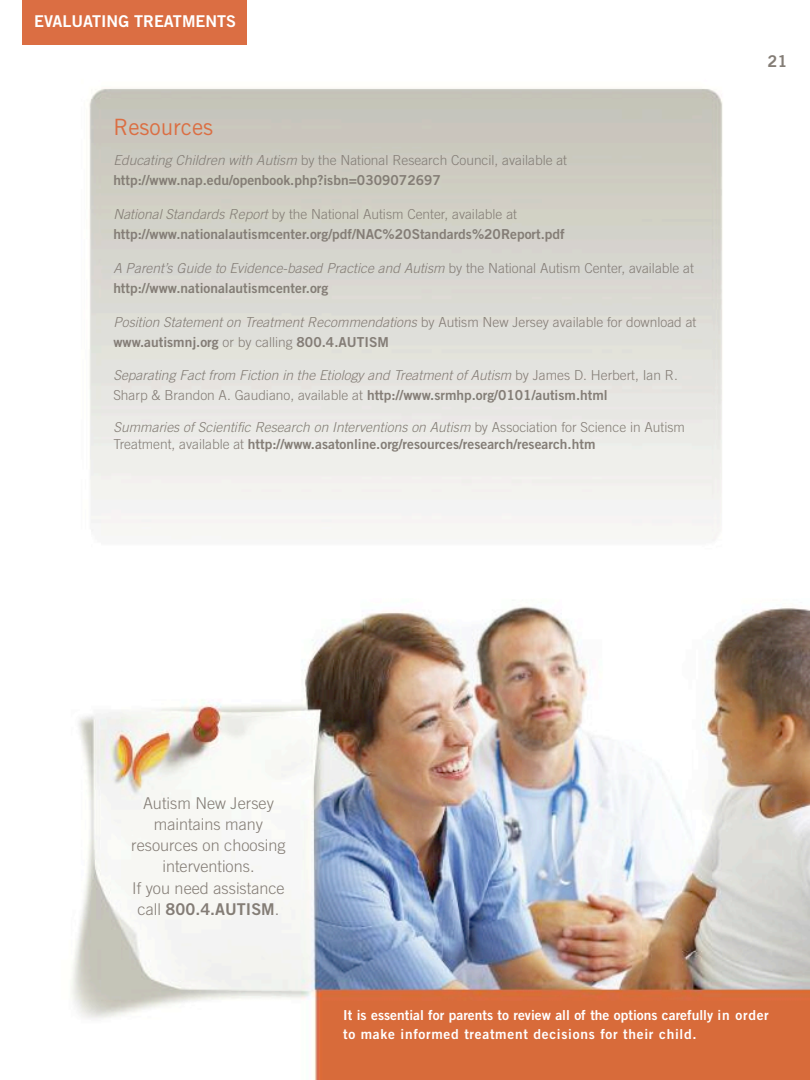
<style>
.page{position:relative;width:810px;height:1080px;background:#fff}
.page>*{position:absolute;margin:0;border:0;box-sizing:border-box;transform-origin:0 0}
.t1{font:22.5px "Trade Gothic";color:#db6e43}
.t2{font:300 16.25px/21.2px "Trade Gothic LT Std";color:#847d76;text-align:center}
.t3{font:16.25px "Trade Gothic LT Std Bd 2";color:#fff}
.t4{font:16.25px "Trade Gothic LT Std Bd 2";color:#847d76}
.t5{font:13.75px "Trade Gothic LT Std Bd 2";color:#847d76}
.t6{font:italic 300 13.75px "Trade Gothic";letter-spacing:.005em;color:#847d76}
.t7{font:300 13.75px "Trade Gothic";color:#847d76}
.t8{font:13.75px/18.8px "Trade Gothic LT Std Bd 2";color:#fff}
.s1{font-style:italic}
.s2{font-style:normal}
.s3{font-family:"Trade Gothic";font-weight:300}
.s4{font-family:"Trade Gothic LT Std";font-weight:300}
</style>
<div class="page">
<img style="left:71px;top:88px;width:739px;height:992px">
<div style="left:22px;top:0;width:226px;height:45px;background:#db6e43"></div>
<p class="t3" style="left:34px;top:11px;width:204px">EVALUATING TREATMENTS</p>
<h1 class="t1" style="left:113px;top:114px;width:101px">Resources</h1>
<p class="t7" style="left:113px;top:152px;width:455px"><span class="s1">Educating Children with Autism</span> by the National Research Council, available at</p>
<p class="t5" style="left:113px;top:172px;width:329px">http://www.nap.edu/openbook.php?isbn=0309072697</p>
<p class="t7" style="left:113px;top:206px;width:405px"><span class="s1">National Standards Report</span> by the National Autism Center, available at</p>
<p class="t5" style="left:113px;top:226px;width:453px">http://www.nationalautismcenter.org/pdf/NAC%20Standards%20Report.pdf</p>
<p class="t6" style="left:113px;top:260px;width:582px">A Parent’s Guide to Evidence-based Practice and Autism <span class="s2">by the National Autism Center, available at</span></p>
<p class="t5" style="left:113px;top:279px;width:217px">http://www.nationalautismcenter.org</p>
<p class="t6" style="left:113px;top:314px;width:585px">Position Statement on Treatment Recommendations <span class="s2">by Autism New Jersey available for download at</span></p>
<p class="t5" style="left:113px;top:333px;width:277px">www.autismnj.org <span class="s3">or by calling</span> 800.4.AUTISM</p>
<p class="t6" style="left:113px;top:367px;width:566px">Separating Fact from Fiction in the Etiology and Treatment of Autism <span class="s2">by James D. Herbert, Ian R.</span></p>
<p class="t5" style="left:113px;top:387px;width:496px"><span class="s3">Sharp &amp; Brandon A. Gaudiano, available at</span> http://www.srmhp.org/0101/autism.html</p>
<p class="t6" style="left:113px;top:419px;width:573px">Summaries of Scientific Research on Interventions on Autism <span class="s2">by Association for Science in Autism</span></p>
<p class="t5" style="left:113px;top:436px;width:484px"><span class="s3">Treatment, available at</span> http://www.asatonline.org/resources/research/research.htm</p>
<p class="t4" style="left:768px;top:51px;width:21px">21</p>
<p class="t2" style="left:131px;top:792px;width:156px">Autism New Jersey maintains many resources on choosing interventions.<br>If you need assistance</p>
<p class="t4" style="left:138px;top:899px;width:143px"><span class="s4">call</span> 800.4.AUTISM<span class="s4">.</span></p>
<p class="t8" style="left:343px;top:1006px;width:427px">It is essential for parents to review all of the options carefully in order to make informed treatment decisions for their child.</p>
</div>
